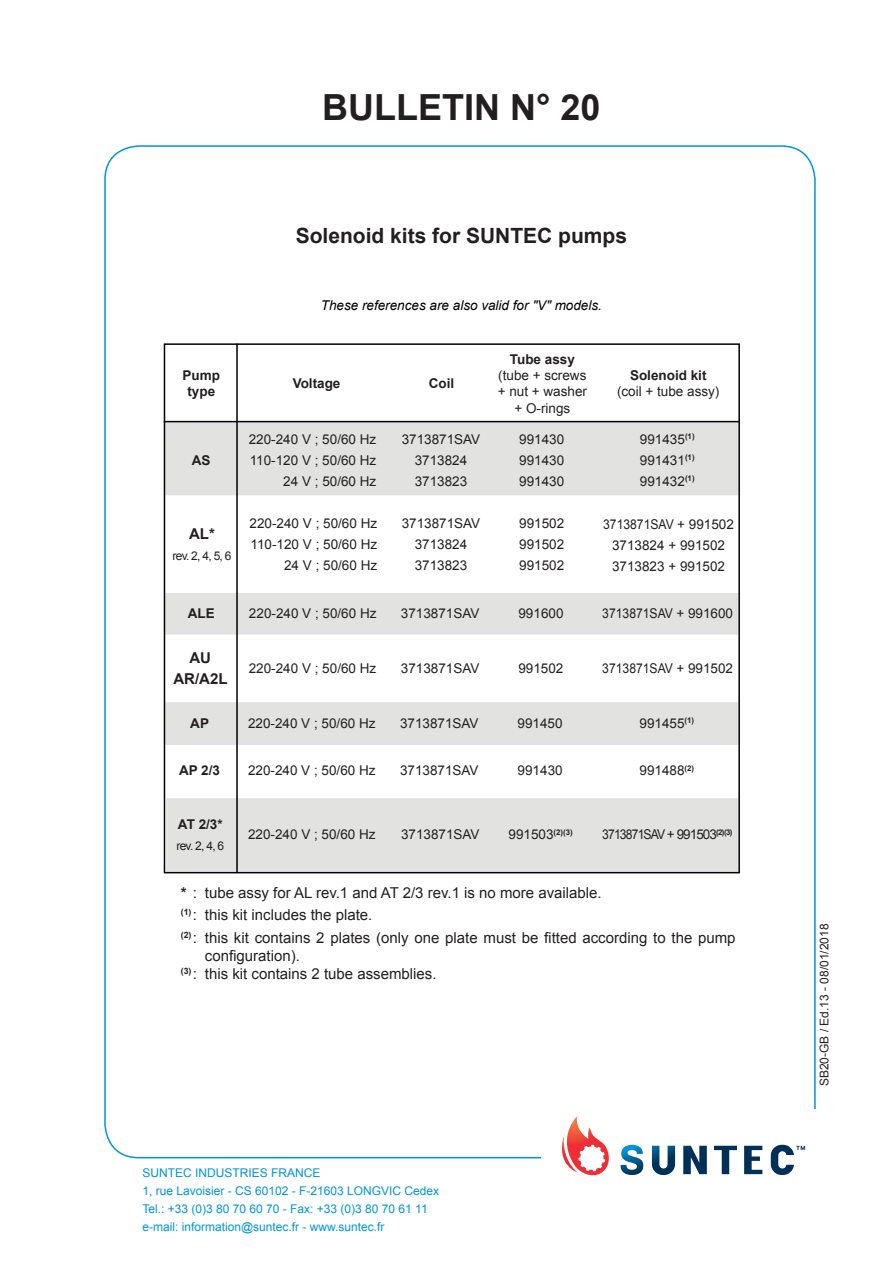
<style>
.page{position:relative;width:893px;height:1263px;background:#fff}
.page>*{position:absolute;margin:0;border:0;box-sizing:border-box;transform-origin:0 0}
.t1{font:700 36px "Arial";color:#231f20}
.t2{font:700 21px "Arial";color:#231f20}
.t3{font:15px/22.2px "Arial";color:#231f20}
.t4{font:700 15px/21px "Arial";color:#231f20;text-align:center}
.t5{font:13.5px/21px "Arial";color:#231f20;text-align:center}
.t6{font:13.5px/21px "Arial";color:#231f20;text-align:center;scale:.9 1}
.t7{font:italic 13.5px "Arial";color:#000}
.t8{font:700 13.5px/16.2px "Arial";color:#231f20;text-align:center}
.t9{font:13.5px "Arial";letter-spacing:-.07em;color:#231f20;scale:.9 1}
.t10{font:12px/18px "Arial";color:#0095d9}
.t11{font:12px "Arial";color:#231f20}
.t12{font:700 5.55px "Clan OT";color:#002f57}
.s1{font-weight:700}
</style>
<div class="page">
<svg style="left:714px;top:1146px;width:23px;height:28px"></svg>
<svg style="left:683px;top:1146px;width:24px;height:28px"></svg>
<svg style="left:744px;top:1146px;width:18px;height:28px"></svg>
<svg style="left:652px;top:1146px;width:23px;height:29px"></svg>
<svg style="left:771px;top:1145px;width:23px;height:30px"></svg>
<svg style="left:621px;top:1145px;width:22px;height:30px"></svg>
<svg style="left:562px;top:1116px;width:47px;height:60px"></svg>
<div style="left:165px;top:797px;width:575px;height:76px;background:#e2e2e1;border:2px solid #fff"></div>
<div style="left:164px;top:701px;width:576px;height:45px;background:#e2e2e1;border:2px solid #fff"></div>
<div style="left:164px;top:591px;width:576px;height:45px;background:#e2e2e1;border:2px solid #fff"></div>
<div style="left:164px;top:421px;width:576px;height:76px;background:#e2e2e1;border:2px solid #fff"></div>
<hr style="left:236px;top:344px;width:2px;height:529px;background:#000">
<div style="left:164px;top:343px;width:576px;height:530px;border:2px solid #000"></div>
<hr style="left:164px;top:421px;width:575px;height:1px;background:#000">
<p class="t1" style="left:322px;top:83px;width:280px">BULLETIN N° 20</p>
<p class="t2" style="left:296px;top:222px;width:333px">Solenoid kits for SUNTEC pumps</p>
<p class="t7" style="left:321px;top:297px;width:283px">These references are also valid for "V" models.</p>
<p class="t8" style="left:183px;top:368px;width:39px">Pump type</p>
<p class="t8" style="left:293px;top:376px;width:49px">Voltage</p>
<p class="t8" style="left:429px;top:376px;width:27px">Coil</p>
<p class="t5" style="left:498px;top:351px;width:91px;line-height:16.2px"><span class="s1">Tube assy </span>(tube + screws + nut + washer + O-rings</p>
<p class="t5" style="left:617px;top:368px;width:104px;line-height:16.2px"><span class="s1">Solenoid kit </span>(coil + tube assy)</p>
<p class="t8" style="left:192px;top:452px;width:20px">AS</p>
<p class="t4" style="left:189px;top:524px;width:27px">AL*</p>
<p class="t11" style="left:172px;top:548px;width:61px">rev. 2, 4, 5, 6</p>
<p class="t5" style="left:249px;top:429px;width:129px;text-align:right">220-240 V ; 50/60 Hz<br>110-120 V ; 50/60 Hz<br>24 V ; 50/60 Hz</p>
<p class="t5" style="left:402px;top:429px;width:80px">3713871SAV<br>3713824<br>3713823</p>
<p class="t5" style="left:519px;top:429px;width:47px;text-align:justify">991430<br>991430<br>991430</p>
<p class="t5" style="left:640px;top:429px;width:56px;text-align:justify">991435<sup>(1)<br></sup>991431<sup>(1)<br></sup>991432<sup>(1)</sup></p>
<p class="t5" style="left:250px;top:513px;width:129px;text-align:right">220-240 V ; 50/60 Hz<br>110-120 V ; 50/60 Hz<br>24 V ; 50/60 Hz</p>
<p class="t5" style="left:402px;top:513px;width:80px">3713871SAV<br>3713824<br>3713823</p>
<p class="t5" style="left:519px;top:513px;width:47px;text-align:justify">991502<br>991502<br>991502</p>
<p class="t6" style="left:603px;top:513px;width:147px">3713871SAV + 991502<br>3713824 + 991502<br>3713823 + 991502</p>
<p class="t8" style="left:188px;top:606px;width:28px">ALE</p>
<p class="t5" style="left:249px;top:603px;width:129px">220-240 V ; 50/60 Hz</p>
<p class="t5" style="left:401px;top:603px;width:80px">3713871SAV</p>
<p class="t5" style="left:518px;top:603px;width:47px">991600</p>
<p class="t6" style="left:602px;top:603px;width:147px">3713871SAV + 991600</p>
<p class="t4" style="left:173px;top:647px;width:56px">AU<br>AR/A2L</p>
<p class="t5" style="left:249px;top:657px;width:129px">220-240 V ; 50/60 Hz</p>
<p class="t5" style="left:401px;top:657px;width:80px">3713871SAV</p>
<p class="t5" style="left:518px;top:657px;width:47px">991502</p>
<p class="t6" style="left:602px;top:657px;width:147px">3713871SAV + 991502</p>
<p class="t8" style="left:190px;top:715px;width:20px">AP</p>
<p class="t5" style="left:248px;top:713px;width:129px">220-240 V ; 50/60 Hz</p>
<p class="t5" style="left:400px;top:713px;width:80px">3713871SAV</p>
<p class="t5" style="left:518px;top:713px;width:47px">991450</p>
<p class="t5" style="left:639px;top:713px;width:56px">991455<sup>(1)</sup></p>
<p class="t8" style="left:179px;top:763px;width:43px">AP 2/3</p>
<p class="t5" style="left:248px;top:760px;width:129px">220-240 V ; 50/60 Hz</p>
<p class="t5" style="left:400px;top:760px;width:80px">3713871SAV</p>
<p class="t5" style="left:518px;top:760px;width:47px">991430</p>
<p class="t5" style="left:639px;top:760px;width:56px">991488<sup>(2)</sup></p>
<p class="t8" style="left:178px;top:816px;width:46px">AT 2/3*</p>
<p class="t11" style="left:176px;top:837px;width:49px">rev. 2, 4, 6</p>
<p class="t5" style="left:248px;top:824px;width:129px">220-240 V ; 50/60 Hz</p>
<p class="t5" style="left:401px;top:824px;width:80px">3713871SAV</p>
<p class="t5" style="left:509px;top:824px;width:66px">991503<sup>(2)(3)</sup></p>
<p class="t9" style="left:602px;top:825px;width:146px">3713871SAV + 991503<sup>(2)(3)</sup></p>
<p class="t3" style="left:181px;top:882px;width:556px"><span class="s1">*</span> : tube assy for AL rev.1 and AT 2/3 rev.1 is no more available.<br><sup>(1)</sup> : this kit includes the plate.<br><sup>(2)</sup> : this kit contains 2 plates (only one plate must be fitted according to the pump</p>
<p class="t3" style="left:181px;top:946px;width:257px;line-height:18px;text-indent:24px">configuration).<br><sup>(3)</sup> : this kit contains 2 tube assemblies.</p>
<p class="t10" style="left:142px;top:1164px;width:298px">SUNTEC INDUSTRIES FRANCE<br>1, rue Lavoisier - CS 60102 - F-21603 LONGVIC Cedex Tel.: +33 (0)3 80 70 60 70 - Fax: +33 (0)3 80 70 61 11 e-mail: information@suntec.fr - www.suntec.fr</p>
<p class="t11" style="left:816px;top:1086px;width:164px;rotate:-90deg">SB20-GB / Ed.13 - 08/01/2018</p>
<p class="t12" style="left:797px;top:1144px;width:10px">TM</p>
</div>
